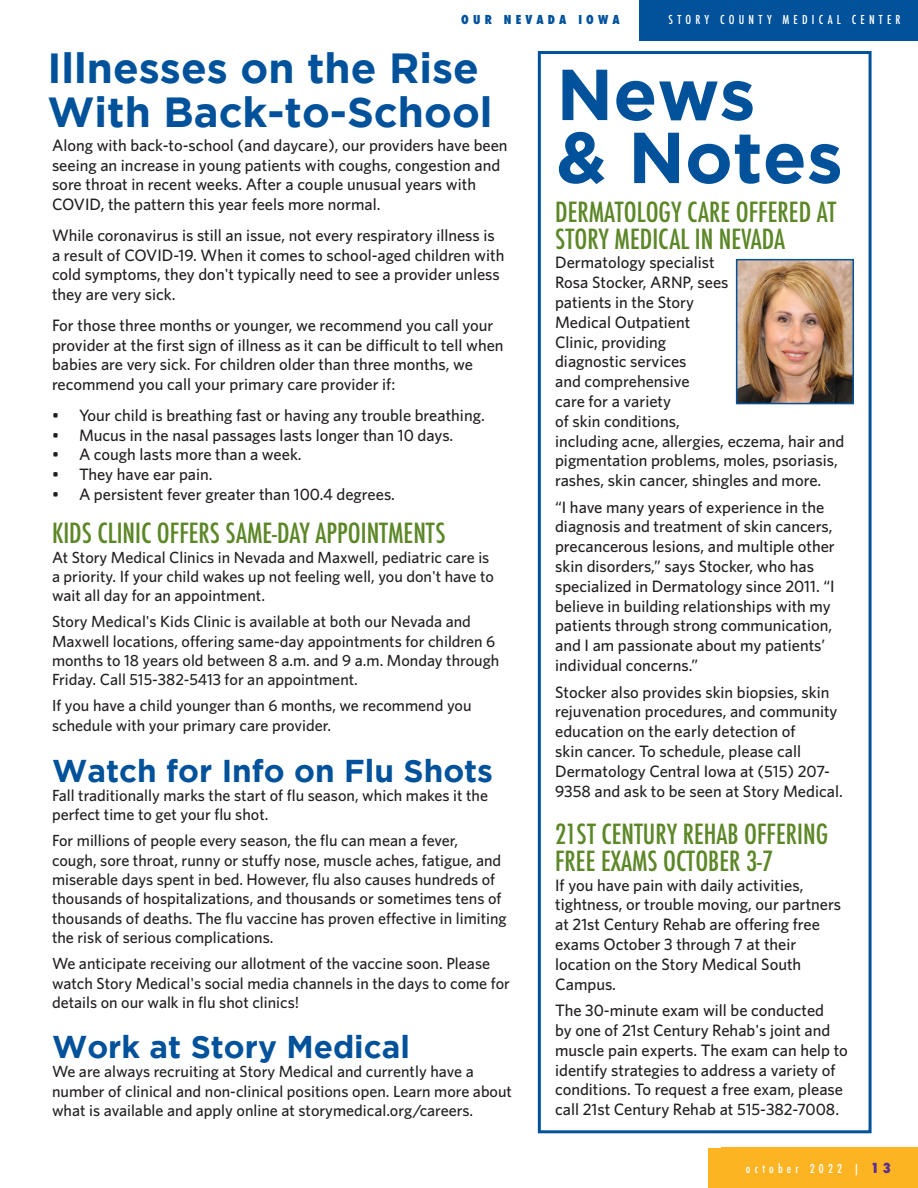
<style>
.page{position:relative;width:918px;height:1188px;background:#fff}
.page>*{position:absolute;margin:0;border:0;box-sizing:border-box;transform-origin:0 0}
.t1{font:700 72px/63px "Gotham";color:#01529b}
.t2{font:700 42px/43.5px "Gotham";color:#01529b}
.t3{font:700 31.5px "Gotham";color:#01529b}
.t4{font:500 condensed 27px/27px "Futura";color:#5c8727}
.t5{font:500 16.5px/19.8px "Whitney";color:#231f20}
.t6{font:500 16.2px/19.4px "Whitney";color:#231f20}
.t7{font:500 condensed 12px "Futura";letter-spacing:.35em;color:#fff}
.t8{font:800 condensed 12px "Futura";letter-spacing:.35em;color:#01529b}
.s1{font-weight:800;font-size:13.5px;color:#5b2e91}
.s2{font-weight:800;font-size:15px;color:#5b2e91}
</style>
<div class="page">
<div style="left:708px;top:1148px;width:210px;height:40px;background:#fcb423"></div>
<hr style="left:721px;top:1147px;width:197px;height:1px;background:#fcb423">
<div style="left:640px;top:0;width:278px;height:40px;background:#01529b"></div>
<div style="left:538px;top:51px;width:334px;height:1082px;border:3px solid #01529b"></div>
<img style="left:739px;top:262px;width:112px;height:139px">
<div style="left:736px;top:259px;width:118px;height:145px;border:2px solid #01529b"></div>
<p class="t8" style="left:461px;top:12px;width:160px">OUR NEVADA IOWA</p>
<p class="t7" style="left:669px;top:12px;width:234px">STORY COUNTY MEDICAL CENTER</p>
<h2 class="t2" style="left:47px;top:45px;width:447px">Illnesses on the Rise<br>With Back-to-School</h2>
<p class="t5" style="left:52px;top:135px;width:457px">Along with back-to-school (and daycare), our providers have been seeing an increase in young patients with coughs, congestion and sore throat in recent weeks. After a couple unusual years with COVID, the pattern this year feels more normal.</p>
<p class="t5" style="left:52px;top:225px;width:454px">While coronavirus is still an issue, not every respiratory illness is a result of COVID-19. When it comes to school-aged children with cold symptoms, they don't typically need to see a provider unless they are very sick.</p>
<p class="t5" style="left:52px;top:315px;width:453px">For those three months or younger, we recommend you call your provider at the first sign of illness as it can be difficult to tell when babies are very sick. For children older than three months, we recommend you call your primary care provider if:</p>
<p class="t5" style="left:52px;top:405px;width:434px">• Your child is breathing fast or having any trouble breathing.</p>
<p class="t5" style="left:52px;top:425px;width:403px">• Mucus in the nasal passages lasts longer than 10 days.</p>
<p class="t5" style="left:52px;top:444px;width:251px">• A cough lasts more than a week.</p>
<p class="t5" style="left:52px;top:464px;width:162px">• They have ear pain.</p>
<p class="t5" style="left:52px;top:484px;width:345px">• A persistent fever greater than 100.4 degrees.</p>
<h3 class="t4" style="left:52px;top:520px;width:395px">KIDS CLINIC OFFERS SAME-DAY APPOINTMENTS</h3>
<p class="t6" style="left:52px;top:547px;width:443px">At Story Medical Clinics in Nevada and Maxwell, pediatric care is a priority. If your child wakes up not feeling well, you don't have to wait all day for an appointment.</p>
<p class="t6" style="left:52px;top:612px;width:449px">Story Medical's Kids Clinic is available at both our Nevada and Maxwell locations, offering same-day appointments for children 6 months to 18 years old between 8 a.m. and 9 a.m. Monday through Friday. Call 515-382-5413 for an appointment.</p>
<p class="t6" style="left:52px;top:696px;width:421px;line-height:19.8px">If you have a child younger than 6 months, we recommend you schedule with your primary care provider.</p>
<h3 class="t3" style="left:52px;top:752px;width:443px">Watch for Info on Flu Shots</h3>
<p class="t6" style="left:52px;top:785px;width:438px">Fall traditionally marks the start of flu season, which makes it the perfect time to get your flu shot.</p>
<p class="t6" style="left:52px;top:831px;width:456px">For millions of people every season, the flu can mean a fever, cough, sore throat, runny or stuffy nose, muscle aches, fatigue, and miserable days spent in bed. However, flu also causes hundreds of thousands of hospitalizations, and thousands or sometimes tens of thousands of deaths. The flu vaccine has proven effective in limiting the risk of serious complications.</p>
<p class="t6" style="left:52px;top:953px;width:460px">We anticipate receiving our allotment of the vaccine soon. Please watch Story Medical's social media channels in the days to come for details on our walk in flu shot clinics!</p>
<h3 class="t3" style="left:52px;top:1029px;width:359px">Work at Story Medical</h3>
<p class="t6" style="left:52px;top:1062px;width:462px">We are always recruiting at Story Medical and currently have a number of clinical and non-clinical positions open. Learn more about what is available and apply online at storymedical.org/careers.</p>
<h1 class="t1" style="left:556px;top:61px;width:288px">News<br>&amp; Notes</h1>
<h3 class="t4" style="left:555px;top:198px;width:283px">DERMATOLOGY CARE OFFERED AT<br>STORY MEDICAL IN NEVADA</h3>
<p class="t5" style="left:555px;top:252px;width:291px">Dermatology specialist<br>Rosa Stocker, ARNP, sees<br>patients in the Story<br>Medical Outpatient<br>Clinic, providing<br>diagnostic services<br>and comprehensive<br>care for a variety<br>of skin conditions,<br>including acne, allergies, eczema, hair and pigmentation problems, moles, psoriasis, rashes, skin cancer, shingles and more.</p>
<p class="t5" style="left:555px;top:497px;width:281px">“I have many years of experience in the diagnosis and treatment of skin cancers, precancerous lesions, and multiple other skin disorders,” says Stocker, who has specialized in Dermatology since 2011. “I believe in building relationships with my patients through strong communication, and I am passionate about my patients’ individual concerns.”</p>
<p class="t5" style="left:555px;top:682px;width:289px">Stocker also provides skin biopsies, skin rejuvenation procedures, and community education on the early detection of<br>skin cancer. To schedule, please call Dermatology Central Iowa at (515) 207- 9358 and ask to be seen at Story Medical.</p>
<h3 class="t4" style="left:555px;top:821px;width:275px">21ST CENTURY REHAB OFFERING<br>FREE EXAMS OCTOBER 3-7</h3>
<p class="t5" style="left:555px;top:875px;width:288px">If you have pain with daily activities, tightness, or trouble moving, our partners at 21st Century Rehab are offering free exams October 3 through 7 at their location on the Story Medical South Campus.</p>
<p class="t5" style="left:555px;top:1000px;width:294px">The 30-minute exam will be conducted<br>by one of 21st Century Rehab's joint and muscle pain experts. The exam can help to identify strategies to address a variety of conditions. To request a free exam, please call 21st Century Rehab at 515-382-7008.</p>
<p class="t7" style="left:757px;top:1161px;width:135px">october 2022 |<span class="s1">13</span><span class="s2">5</span></p>
<p class="t7" style="left:746px;top:1161px;width:115px">october 2022 |</p>
</div>
